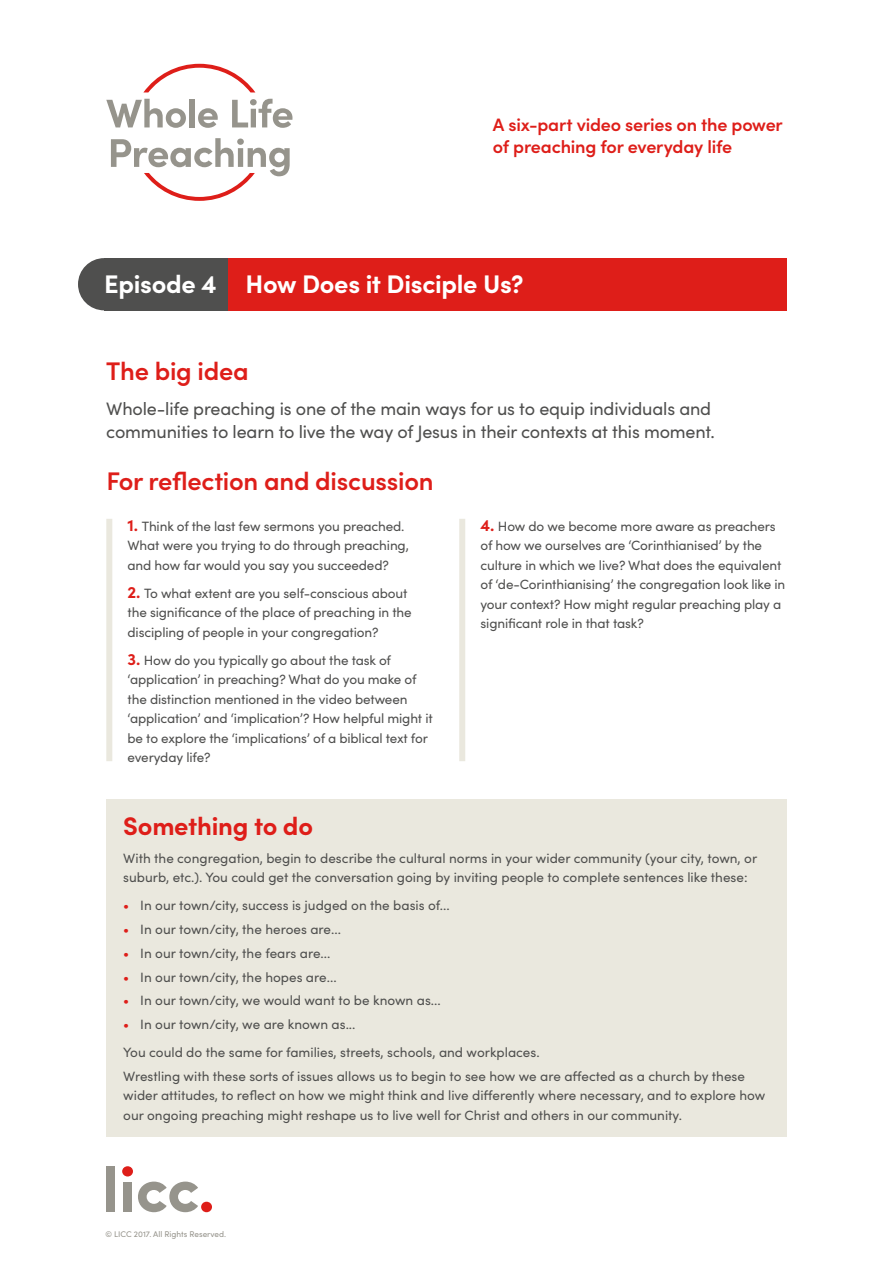
<style>
.page{position:relative;width:893px;height:1263px;background:#fff}
.page>*{position:absolute;margin:0;border:0;box-sizing:border-box;transform-origin:0 0}
.t1{font:600 25.5px "Sofia Pro";letter-spacing:-.01em;color:#de1e19}
.t2{font:700 25.5px "Sofia Pro";letter-spacing:-.015em;color:#fff}
.t3{font:700 25.5px "Sofia Pro";letter-spacing:-.01em;color:#de1e19}
.t4{font:18px/22.5px "Sofia Pro";letter-spacing:-.01em;color:#4f4f4e}
.t5{font:600 18px/21.6px "Sofia Pro";letter-spacing:-.01em;color:#de1e19}
.t6{font:13.5px/19.5px "Sofia Pro";letter-spacing:-.01em;color:#4f4f4e}
.t7{font:8.25px "Sofia Pro";color:#96948c}
.s1{font-weight:700;font-size:16.5px;color:#de1e19}
.s2{color:#de1e19}
</style>
<div class="page">
<svg style="left:106px;top:64px;width:186px;height:137px"></svg>
<div style="left:106px;top:1166px;width:9px;height:45px;background:#96948c"></div>
<div style="left:123px;top:1182px;width:9px;height:29px;background:#96948c"></div>
<svg style="left:138px;top:1181px;width:60px;height:31px"></svg>
<div style="left:201px;top:1202px;width:11px;height:10px;background:#de1e19;border-radius:50%"></div>
<div style="left:122px;top:1166px;width:11px;height:10px;background:#de1e19;border-radius:50%"></div>
<div style="left:106px;top:799px;width:681px;height:338px;background:#eae8de"></div>
<div style="left:106px;top:519px;width:6px;height:242px;background:#eae8de"></div>
<div style="left:459px;top:519px;width:6px;height:242px;background:#eae8de"></div>
<div style="left:78px;top:258px;width:52px;height:52px;background:#4f4f4e;border-radius:50%"></div>
<div style="left:104px;top:258px;width:137px;height:52px;background:#4f4f4e"></div>
<div style="left:228px;top:258px;width:559px;height:52px;background:#de1e19"></div>
<h2 class="t5" style="left:493px;top:113px;width:292px">A six-part video series on the power of preaching for everyday life</h2>
<h1 class="t2" style="left:104px;top:265px;width:421px">Episode 4 How Does it Disciple Us?</h1>
<h1 class="t1" style="left:106px;top:351px;width:144px">The big idea</h1>
<h2 class="t4" style="left:106px;top:396px;width:610px">Whole-life preaching is one of the main ways for us to equip individuals and communities to learn to live the way of Jesus in their contexts at this moment.</h2>
<h1 class="t1" style="left:106px;top:462px;width:329px">For reflection and discussion</h1>
<p class="t6" style="left:128px;top:515px;width:283px"><span class="s1">1.</span> Think of the last few sermons you preached.<br>What were you trying to do through preaching, and how far would you say you succeeded?</p>
<p class="t6" style="left:128px;top:582px;width:286px"><span class="s1">2.</span> To what extent are you self-conscious about the significance of the place of preaching in the discipling of people in your congregation?</p>
<p class="t6" style="left:128px;top:649px;width:307px"><span class="s1">3.</span> How do you typically go about the task of ‘application’ in preaching? What do you make of the distinction mentioned in the video between ‘application’ and ‘implication’? How helpful might it be to explore the ‘implications’ of a biblical text for everyday life?</p>
<p class="t6" style="left:480px;top:515px;width:306px"><span class="s1">4.</span> How do we become more aware as preachers of how we ourselves are ‘Corinthianised’ by the culture in which we live? What does the equivalent of ‘de-Corinthianising’ the congregation look like in your context? How might regular preaching play a significant role in that task?</p>
<h1 class="t3" style="left:123px;top:806px;width:191px">Something to do</h1>
<p class="t6" style="left:123px;top:847px;width:635px">With the congregation, begin to describe the cultural norms in your wider community (your city, town, or suburb, etc.). You could get the conversation going by inviting people to complete sentences like these:</p>
<p class="t6" style="left:123px;top:895px;width:328px"><span class="s2">•</span> In our town/city, success is judged on the basis of...</p>
<p class="t6" style="left:123px;top:919px;width:219px"><span class="s2">•</span> In our town/city, the heroes are...</p>
<p class="t6" style="left:123px;top:942px;width:209px"><span class="s2">•</span> In our town/city, the fears are...</p>
<p class="t6" style="left:123px;top:966px;width:215px"><span class="s2">•</span> In our town/city, the hopes are...</p>
<p class="t6" style="left:123px;top:990px;width:319px"><span class="s2">•</span> In our town/city, we would want to be known as...</p>
<p class="t6" style="left:123px;top:1009px;width:418px;line-height:28px"><span class="s2">•</span> In our town/city, we are known as...<br>You could do the same for families, streets, schools, and workplaces.</p>
<p class="t6" style="left:123px;top:1065px;width:644px">Wrestling with these sorts of issues allows us to begin to see how we are affected as a church by these wider attitudes, to reflect on how we might think and live differently where necessary, and to explore how our ongoing preaching might reshape us to live well for Christ and others in our community.</p>
<p class="t7" style="left:105px;top:1228px;width:122px">© LICC 2017. All Rights Reserved.</p>
</div>
